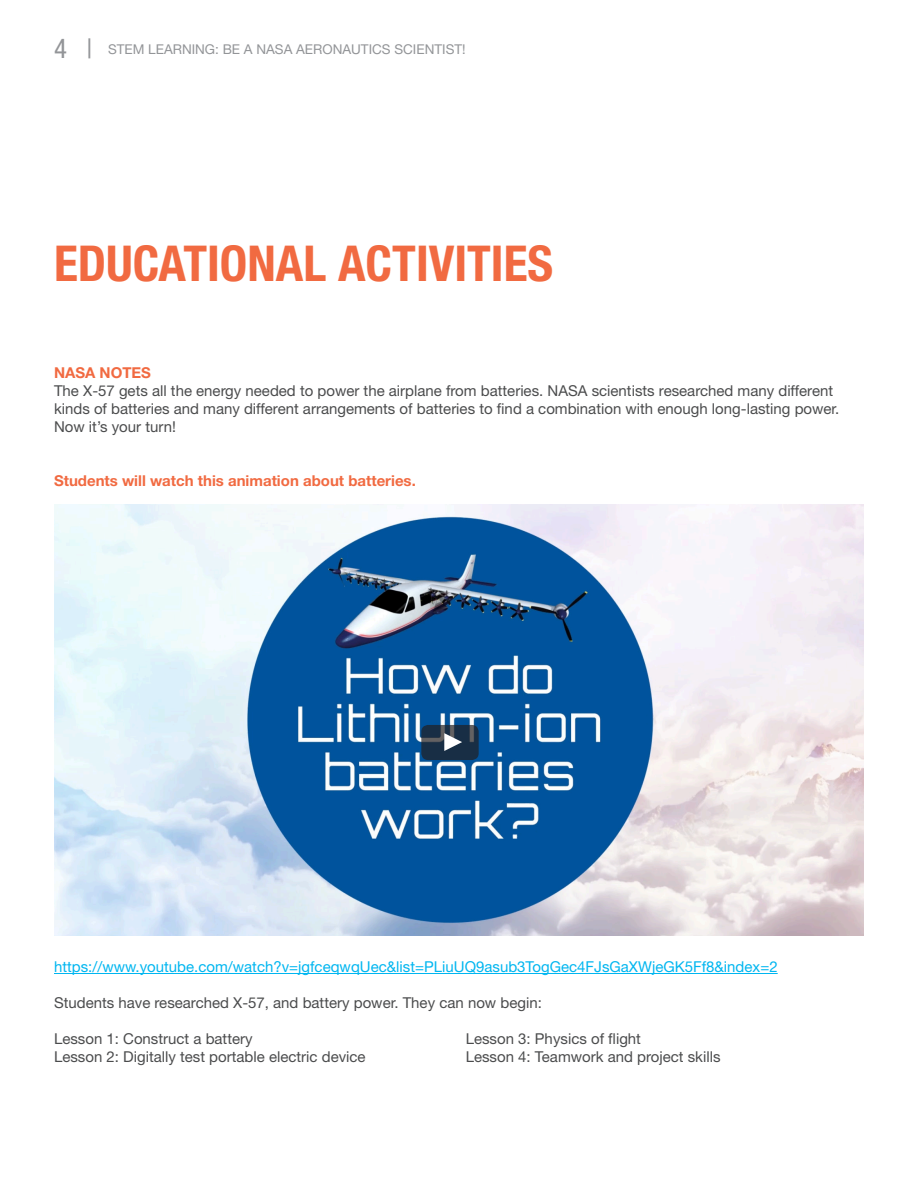
<style>
.page{position:relative;width:918px;height:1188px;background:#fff}
.page>*{position:absolute;margin:0;border:0;box-sizing:border-box;transform-origin:0 0}
.t1{font:700 condensed 49.5px "Helvetica Neue";color:#f16a41}
.t2{font:15px/18px "Helvetica Neue";color:#4b4c4d}
.t3{font:15px "Helvetica Neue";color:#00b6f0}
.t4{font:700 15px "Helvetica Neue";color:#f16a41}
.t5{font:13.5px "Helvetica Neue";color:#939598}
.s1{font-stretch:condensed;font-size:27px}
</style>
<div class="page">
<img style="left:54px;top:504px;width:810px;height:432px">
<hr style="left:54px;top:973px;width:724px;height:1px;background:#00b6f0">
<svg style="left:421px;top:725px;width:58px;height:35px;background:#22364a"></svg>
<svg style="left:444px;top:733px;width:18px;height:18px"></svg>
<p class="t5" style="left:54px;top:41px;width:413px"><span class="s1">4 |</span> STEM LEARNING: BE A NASA AERONAUTICS SCIENTIST!</p>
<p class="t1" style="left:54px;top:234px;width:501px">EDUCATIONAL ACTIVITIES</p>
<p class="t4" style="left:54px;top:363px;width:98px">NASA NOTES</p>
<p class="t2" style="left:54px;top:381px;width:787px">The X-57 gets all the energy needed to power the airplane from batteries. NASA scientists researched many different kinds of batteries and many different arrangements of batteries to find a combination with enough long-lasting power.<br>Now it’s your turn!</p>
<p class="t4" style="left:54px;top:471px;width:363px">Students will watch this animation about batteries.</p>
<p class="t3" style="left:54px;top:958px;width:725px">https://www.youtube.com/watch?v=jgfceqwqUec&amp;list=PLiuUQ9asub3TogGec4FJsGaXWjeGK5Ff8&amp;index=2</p>
<p class="t2" style="left:54px;top:993px;width:489px">Students have researched X-57, and battery power. They can now begin:</p>
<p class="t2" style="left:54px;top:1029px;width:200px">Lesson 1: Construct a battery</p>
<p class="t2" style="left:54px;top:1047px;width:313px">Lesson 2: Digitally test portable electric device</p>
<p class="t2" style="left:466px;top:1029px;width:177px">Lesson 3: Physics of flight</p>
<p class="t2" style="left:466px;top:1047px;width:256px">Lesson 4: Teamwork and project skills</p>
</div>
